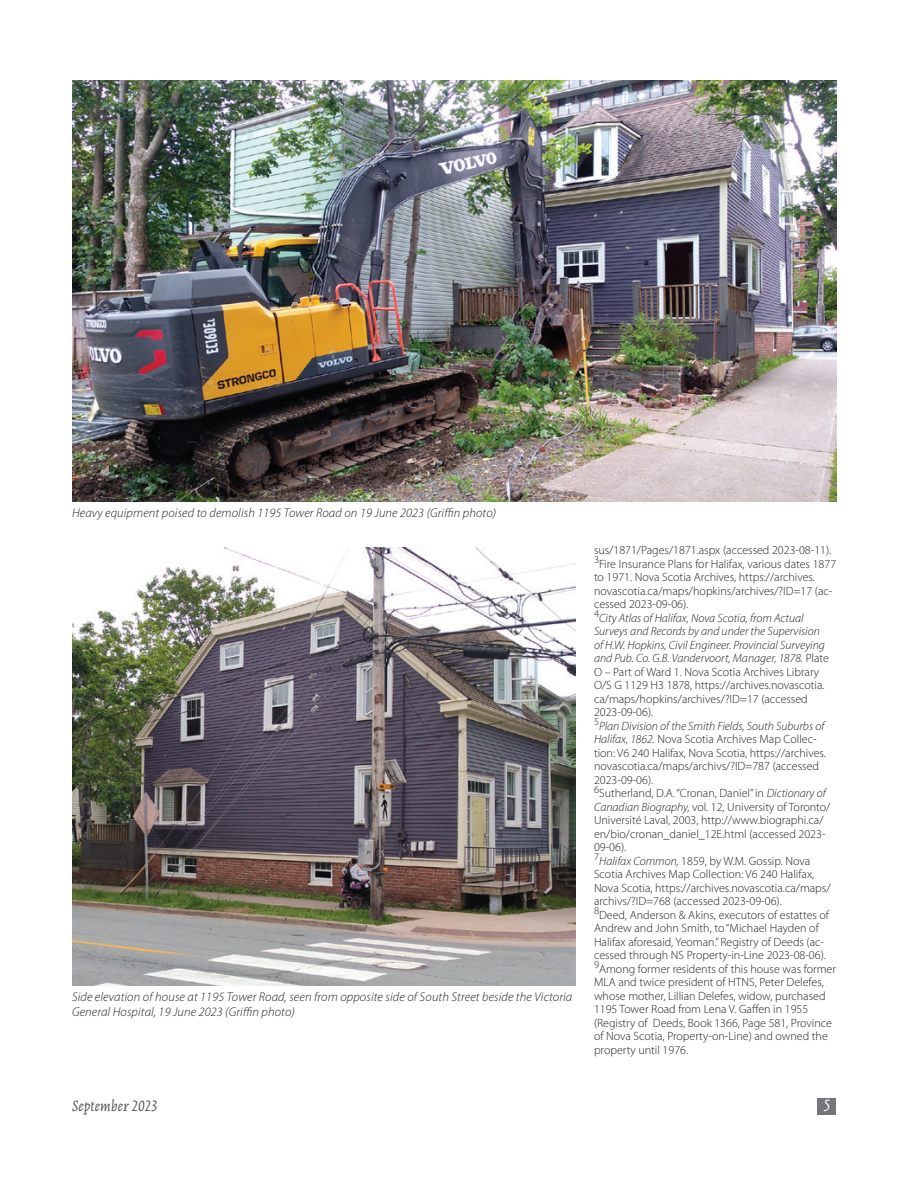
<style>
.page{position:relative;width:918px;height:1188px;background:#fff}
.page>*{position:absolute;margin:0;border:0;box-sizing:border-box;transform-origin:0 0}
.t1{font:italic 18px "Kinesis Pro 3";color:#fff}
.t2{font:italic 16.5px "Kinesis Pro 3";letter-spacing:.01em;color:#57585a}
.t3{font:italic 300 12.75px/15px "Myriad Pro";letter-spacing:.01em;color:#231f20}
.t4{font:300 12px/13.5px "Myriad Pro";color:#231f20}
.s1{font-style:italic}
</style>
<div class="page">
<div style="left:817px;top:1098px;width:19px;height:17px;background:#757679"></div>
<img style="left:72px;top:80px;width:765px;height:421px">
<img style="left:72px;top:547px;width:504px;height:439px">
<p class="t3" style="left:72px;top:505px;width:426px">Heavy equipment poised to demolish 1195 Tower Road on 19 June 2023 (Griffin photo)</p>
<p class="t3" style="left:72px;top:990px;width:502px">Side elevation of house at 1195 Tower Road, seen from opposite side of South Street beside the Victoria<br>General Hospital, 19 June 2023 (Griffin photo)</p>
<p class="t4" style="left:594px;top:544px;width:244px">sus/1871/Pages/1871.aspx (accessed 2023-08-11).<br><sup>3</sup>Fire Insurance Plans for Halifax, various dates 1877 to 1971. Nova Scotia Archives, https://archives. novascotia.ca/maps/hopkins/archives/?ID=17 (ac&shy;cessed 2023-09-06).<br><sup>4</sup><span class="s1">City Atlas of Halifax, Nova Scotia, from Actual Surveys and Records by and under the Supervision<br>of H.W. Hopkins, Civil Engineer. Provincial Surveying and Pub. Co. G.B. Vandervoort, Manager, 1878.</span> Plate O – Part of Ward 1. Nova Scotia Archives Library O/S G 1129 H3 1878, https://archives.novascotia. ca/maps/hopkins/archives/?ID=17 (accessed 2023-09-06).<br><sup>5</sup><span class="s1">Plan Division of the Smith Fields, South Suburbs of Halifax, 1862.</span> Nova Scotia Archives Map Collec&shy;tion: V6 240 Halifax, Nova Scotia, https://archives. novascotia.ca/maps/archivs/?ID=787 (accessed 2023-09-06).<br><sup>6</sup>Sutherland, D.A. “Cronan, Daniel” in <span class="s1">Dictionary of Canadian Biography,</span> vol. 12, University of Toronto/ Université Laval, 2003, http://www.biographi.ca/ en/bio/cronan_daniel_12E.html (accessed 2023- 09-06).<br><sup>7</sup><span class="s1">Halifax Common,</span> 1859, by W.M. Gossip. Nova Scotia Archives Map Collection: V6 240 Halifax, Nova Scotia, https://archives.novascotia.ca/maps/ archivs/?ID=768 (accessed 2023-09-06).<br><sup>8</sup>Deed, Anderson &amp; Akins, executors of estattes of Andrew and John Smith, to “Michael Hayden of Halifax aforesaid, Yeoman.” Registry of Deeds (ac&shy;cessed through NS Property-in-Line 2023-08-06).<br><sup>9</sup>Among former residents of this house was former MLA and twice president of HTNS, Peter Delefes, whose mother, Lillian Delefes, widow, purchased 1195 Tower Road from Lena V. Gaffen in 1955 (Registry of Deeds, Book 1366, Page 581, Province of Nova Scotia, Property-on-Line) and owned the property until 1976.</p>
<h2 class="t2" style="left:72px;top:1097px;width:87px">September 2023</h2>
<h1 class="t1" style="left:824px;top:1096px;width:8px">5</h1>
</div>
